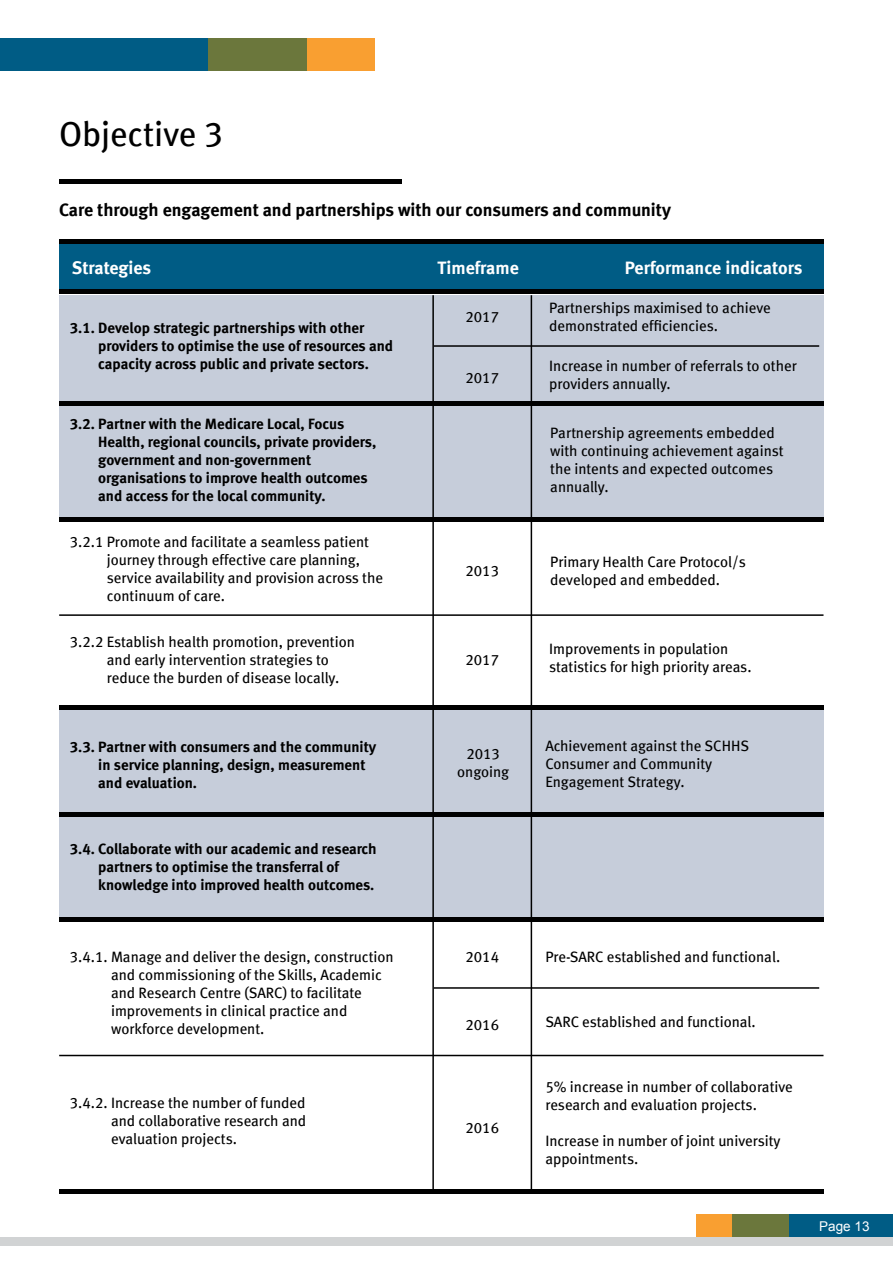
<style>
.page{position:relative;width:893px;height:1263px;background:#fff}
.page>*{position:absolute;margin:0;border:0;box-sizing:border-box;transform-origin:0 0}
.t1{font:34.5px "Meta Book LF";letter-spacing:-.005em;color:#000}
.t2{font:18px "Meta Bold LF";color:#000}
.t3{font:18px "Meta Bold LF";color:#fff}
.t4{font:15px/18px "Meta Book LF";color:#000}
.t5{font:15px/18px "Meta Bold LF";color:#000}
.t6{font:13.5px "Arial";color:#fff}
</style>
<div class="page">
<div style="left:789px;top:1214px;width:104px;height:25px;background:#005c85"></div>
<div style="left:731px;top:1214px;width:58px;height:25px;background:#6b773c"></div>
<div style="left:696px;top:1214px;width:35px;height:25px;background:#f99f31"></div>
<div style="left:0;top:1237px;width:893px;height:9px;background:#d1d3d4"></div>
<div style="left:0;top:38px;width:208px;height:33px;background:#005c85"></div>
<div style="left:208px;top:38px;width:99px;height:33px;background:#6b773c"></div>
<div style="left:307px;top:38px;width:68px;height:33px;background:#f99f31"></div>
<div style="left:59px;top:244px;width:764px;height:46px;background:#005c85"></div>
<hr style="left:59px;top:180px;width:342px;height:4px;background:#000">
<div style="left:59px;top:295px;width:764px;height:106px;background:#c6cdda"></div>
<div style="left:59px;top:401px;width:764px;height:116px;background:#c6cdda"></div>
<div style="left:59px;top:709px;width:764px;height:106px;background:#c6cdda"></div>
<div style="left:59px;top:817px;width:764px;height:101px;background:#c6cdda"></div>
<hr style="left:59px;top:290px;width:764px;height:4px;background:#000">
<hr style="left:59px;top:401px;width:764px;height:4px;background:#000">
<hr style="left:59px;top:517px;width:764px;height:4px;background:#000">
<div style="left:59px;top:812px;width:764px;height:5px;background:#000"></div>
<hr style="left:59px;top:917px;width:764px;height:4px;background:#000">
<hr style="left:59px;top:1190px;width:764px;height:4px;background:#000">
<hr style="left:59px;top:706px;width:764px;height:4px;background:#000">
<hr style="left:59px;top:240px;width:764px;height:4px;background:#000">
<hr style="left:59px;top:614px;width:764px;height:2px;background:#000">
<hr style="left:434px;top:987px;width:385px;height:2px;background:#000">
<hr style="left:434px;top:345px;width:385px;height:2px;background:#000">
<hr style="left:59px;top:1055px;width:764px;height:1px;background:#000">
<hr style="left:432px;top:295px;width:2px;height:897px;background:#000">
<hr style="left:531px;top:295px;width:1px;height:897px;background:#000">
<h1 class="t1" style="left:59px;top:113px;width:166px">Objective 3</h1>
<p class="t2" style="left:59px;top:199px;width:613px">Care through engagement and partnerships with our consumers and community</p>
<p class="t3" style="left:72px;top:257px;width:81px">Strategies</p>
<p class="t3" style="left:438px;top:257px;width:83px">Timeframe</p>
<p class="t3" style="left:625px;top:257px;width:179px">Performance indicators</p>
<p class="t4" style="left:465px;top:308px;width:35px">2017</p>
<p class="t4" style="left:549px;top:299px;width:223px">Partnerships maximised to achieve demonstrated efficiencies.</p>
<p class="t4" style="left:549px;top:356px;width:249px">Increase in number of referrals to other providers annually.</p>
<p class="t4" style="left:550px;top:424px;width:235px">Partnership agreements embedded with continuing achievement against the intents and expected outcomes annually.</p>
<p class="t5" style="left:98px;top:319px;width:296px;text-indent:-28px">3.1. Develop strategic partnerships with other providers to optimise the use of resources and capacity across public and private sectors.</p>
<p class="t4" style="left:465px;top:368px;width:35px">2017</p>
<p class="t5" style="left:98px;top:415px;width:280px;text-indent:-28px">3.2. Partner with the Medicare Local, Focus Health, regional councils, private providers, government and non-government organisations to improve health outcomes and access for the local community.</p>
<p class="t4" style="left:107px;top:532px;width:278px;text-indent:-37px">3.2.1 Promote and facilitate a seamless patient journey through effective care planning, service availability and provision across the continuum of care.</p>
<p class="t4" style="left:107px;top:632px;width:250px;text-indent:-37px">3.2.2 Establish health promotion, prevention and early intervention strategies to reduce the burden of disease locally.</p>
<p class="t5" style="left:98px;top:737px;width:279px;text-indent:-28px">3.3. Partner with consumers and the community in service planning, design, measurement and evaluation.</p>
<p class="t5" style="left:98px;top:839px;width:280px;text-indent:-28px">3.4. Collaborate with our academic and research partners to optimise the transferral of knowledge into improved health outcomes.</p>
<p class="t4" style="left:465px;top:561px;width:35px">2013</p>
<p class="t4" style="left:465px;top:650px;width:35px">2017</p>
<p class="t4" style="left:457px;top:745px;width:53px;text-align:center">2013 ongoing</p>
<p class="t4" style="left:550px;top:553px;width:197px">Primary Health Care Protocol/s developed and embedded.</p>
<p class="t4" style="left:549px;top:640px;width:204px">Improvements in population statistics for high priority areas.</p>
<p class="t4" style="left:545px;top:737px;width:205px">Achievement against the SCHHS<br>Consumer and Community<br>Engagement Strategy.</p>
<p class="t4" style="left:111px;top:947px;width:284px;text-indent:-41px">3.4.1. Manage and deliver the design, construction and commissioning of the Skills, Academic and Research Centre (SARC) to facilitate improvements in clinical practice and workforce development.</p>
<p class="t4" style="left:111px;top:1094px;width:197px;text-align:justify;text-indent:-41px">3.4.2. Increase the number of funded and collaborative research and evaluation projects.</p>
<p class="t4" style="left:465px;top:947px;width:35px">2014</p>
<p class="t4" style="left:465px;top:1015px;width:35px">2016</p>
<p class="t4" style="left:465px;top:1118px;width:35px">2016</p>
<p class="t4" style="left:545px;top:947px;width:236px">Pre-SARC established and functional.</p>
<p class="t4" style="left:545px;top:1013px;width:212px">SARC established and functional.</p>
<p class="t4" style="left:545px;top:1077px;width:249px">5% increase in number of collaborative research and evaluation projects.</p>
<p class="t4" style="left:545px;top:1131px;width:237px">Increase in number of joint university appointments.</p>
<p class="t6" style="left:819px;top:1217px;width:52px">Page 13</p>
</div>
